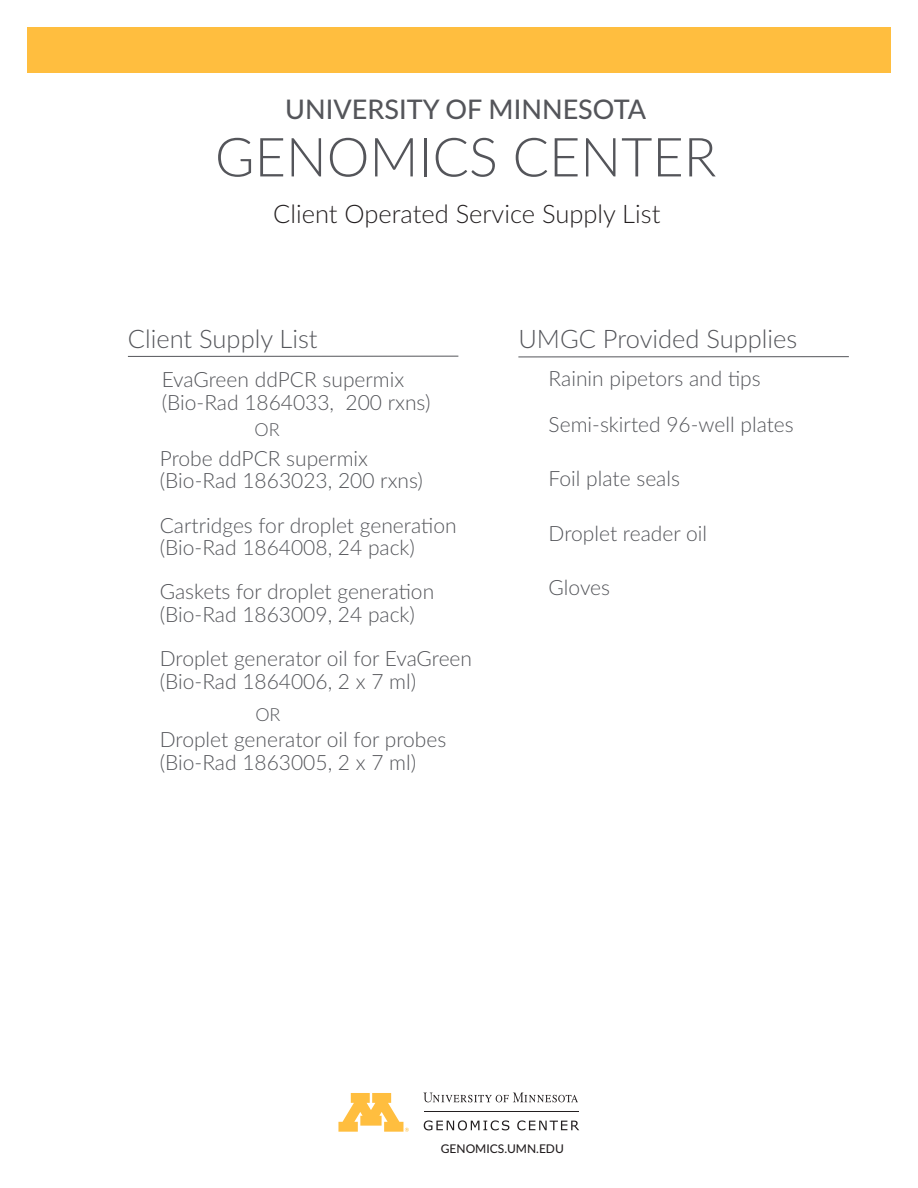
<style>
.page{position:relative;width:918px;height:1188px;background:#fff}
.page>*{position:absolute;margin:0;border:0;box-sizing:border-box;transform-origin:0 0}
.t1{font:300 54px "Lato";color:#54555a}
.t2{font:500 27px "Lato";color:#54555a}
.t3{font:300 25.5px "Lato";color:#54555a}
.t4{font:300 25.5px "Lato";color:#231f20}
.t5{font:300 21px/22.5px "Lato";color:#54555a}
.t6{font:300 18px "Lato";color:#54555a}
.t7{font:500 12px "Lato";color:#231f20}
</style>
<div class="page">
<div style="left:27px;top:27px;width:864px;height:46px;background:#ffbe3f"></div>
<hr style="left:424px;top:1111px;width:155px;height:1px;background:#231f20">
<svg style="left:424px;top:1093px;width:154px;height:9px"></svg>
<svg style="left:424px;top:1120px;width:85px;height:10px"></svg>
<svg style="left:517px;top:1120px;width:62px;height:10px"></svg>
<svg style="left:338px;top:1093px;width:71px;height:39px"></svg>
<hr style="left:128px;top:356px;width:330px;height:1px;background:#54555a">
<hr style="left:518px;top:356px;width:331px;height:1px;background:#54555a">
<p class="t2" style="left:285px;top:90px;width:362px">UNIVERSITY OF MINNESOTA</p>
<h1 class="t1" style="left:215px;top:119px;width:503px">GENOMICS CENTER</h1>
<p class="t4" style="left:273px;top:196px;width:389px">Client Operated Service Supply List</p>
<p class="t3" style="left:128px;top:321px;width:191px">Client Supply List</p>
<p class="t5" style="left:162px;top:368px;width:270px">EvaGreen ddPCR supermix (Bio-Rad 1864033, 200 rxns)</p>
<p class="t6" style="left:255px;top:417px;width:27px">OR</p>
<p class="t5" style="left:160px;top:446px;width:265px">Probe ddPCR supermix (Bio-Rad 1863023, 200 rxns)</p>
<p class="t5" style="left:160px;top:513px;width:298px">Cartridges for droplet generation (Bio-Rad 1864008, 24 pack)</p>
<p class="t5" style="left:160px;top:580px;width:276px">Gaskets for droplet generation (Bio-Rad 1863009, 24 pack)</p>
<p class="t5" style="left:160px;top:647px;width:314px">Droplet generator oil for EvaGreen (Bio-Rad 1864006, 2 x 7 ml)</p>
<p class="t6" style="left:255px;top:702px;width:27px">OR</p>
<p class="t5" style="left:160px;top:727px;width:288px">Droplet generator oil for probes (Bio-Rad 1863005, 2 x 7 ml)</p>
<p class="t3" style="left:518px;top:321px;width:280px">UMGC Provided Supplies</p>
<p class="t5" style="left:549px;top:354px;width:247px;line-height:46.2px">Rainin pipetors and tips<br>Semi-skirted 96-well plates</p>
<p class="t5" style="left:549px;top:467px;width:133px">Foil plate seals</p>
<p class="t5" style="left:549px;top:521px;width:160px">Droplet reader oil</p>
<p class="t5" style="left:549px;top:576px;width:63px">Gloves</p>
<p class="t7" style="left:441px;top:1140px;width:125px">GENOMICS.UMN.EDU</p>
</div>
